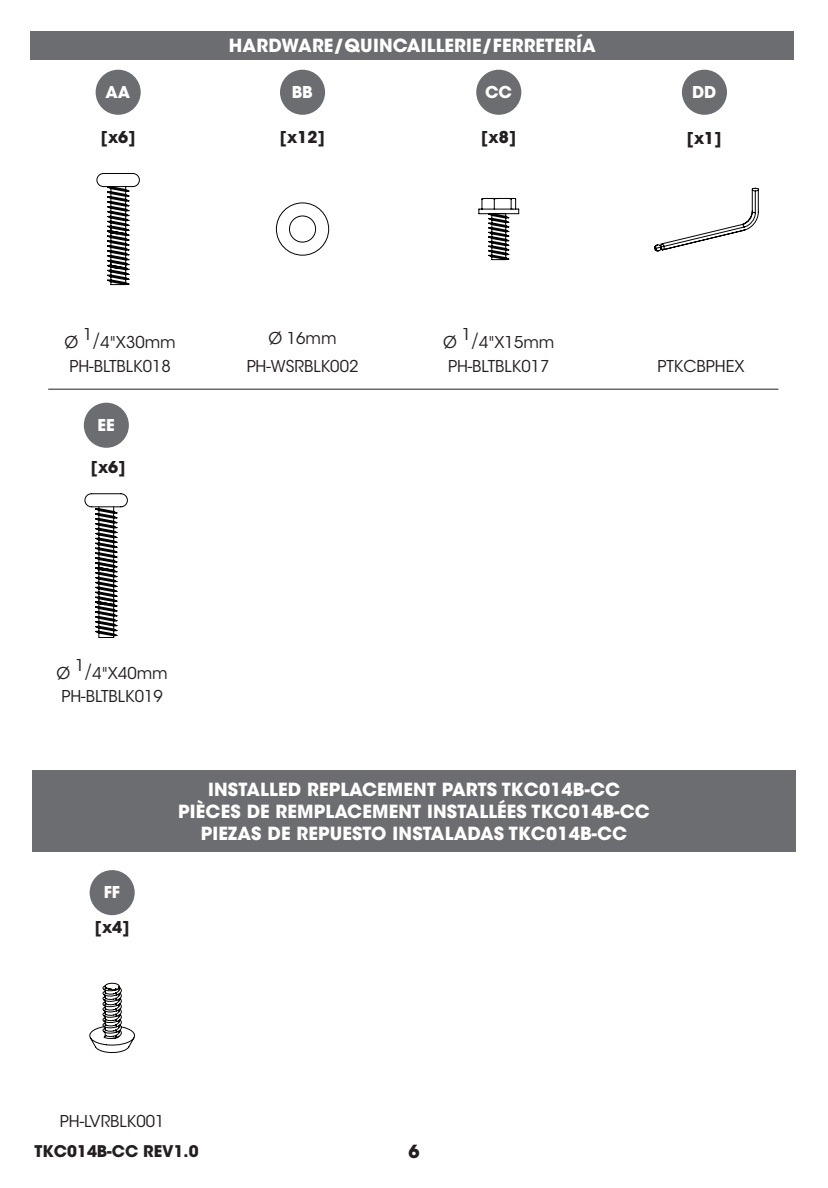
<style>
.page{position:relative;width:828px;height:1188px;background:#fff}
.page>*{position:absolute;margin:0;border:0;box-sizing:border-box;transform-origin:0 0}
.t1{font:700 18px/22px "ITC Avant Garde Std";letter-spacing:.01em;color:#fff;text-align:center}
.t2{font:700 18px "ITC Avant Garde Std";color:#231f20}
.t3{font:16.2px "ITC Avant Garde Std";color:#231f20}
.t4{font:700 16.2px "ITC Avant Garde Std";color:#231f20}
.t5{font:700 16.2px "ITC Avant Garde Std";color:#fff}
.t6{font:700 16px "ITC Avant Garde Std";color:#231f20}
.s1{font-family:"Adobe Song Std";font-weight:300;font-size:24px}
</style>
<div class="page">
<div style="left:90px;top:870px;width:45px;height:45px;background:#6c6d70;border-radius:50%"></div>
<svg style="left:89px;top:982px;width:46px;height:71px"></svg>
<div style="left:31px;top:31px;width:763px;height:29px;background:#6c6d70"></div>
<div style="left:33px;top:770px;width:763px;height:82px;background:#6c6d70"></div>
<div style="left:476px;top:70px;width:45px;height:45px;background:#6c6d70;border-radius:50%"></div>
<div style="left:96px;top:70px;width:45px;height:45px;background:#6c6d70;border-radius:50%"></div>
<div style="left:280px;top:70px;width:45px;height:45px;background:#6c6d70;border-radius:50%"></div>
<div style="left:682px;top:70px;width:45px;height:45px;background:#6c6d70;border-radius:50%"></div>
<svg style="left:96px;top:173px;width:44px;height:112px"></svg>
<svg style="left:276px;top:202px;width:53px;height:54px"></svg>
<svg style="left:478px;top:198px;width:41px;height:62px"></svg>
<svg style="left:84px;top:493px;width:44px;height:145px"></svg>
<div style="left:84px;top:403px;width:45px;height:45px;background:#6c6d70;border-radius:50%"></div>
<svg style="left:654px;top:187px;width:105px;height:65px"></svg>
<hr style="left:48px;top:389px;width:730px;height:1px;background:#231f20">
<p class="t1" style="left:229px;top:35px;width:368px">HARDWARE/QUINCAILLERIE/FERRETERÍA</p>
<p class="t5" style="left:485px;top:81px;width:29px">CC</p>
<p class="t4" style="left:481px;top:127px;width:37px">[x8]</p>
<p class="t5" style="left:106px;top:81px;width:26px">AA</p>
<p class="t5" style="left:292px;top:81px;width:23px">BB</p>
<p class="t5" style="left:692px;top:81px;width:26px">DD</p>
<p class="t4" style="left:100px;top:127px;width:37px">[x6]</p>
<p class="t4" style="left:280px;top:127px;width:47px">[x12]</p>
<p class="t4" style="left:686px;top:128px;width:37px">[x1]</p>
<p class="t3" style="left:462px;top:324px;width:11px">1</p>
<p class="t3" style="left:65px;top:333px;width:113px">Ø 1<span class="s1">/</span>4"X30mm</p>
<p class="t3" style="left:443px;top:332px;width:15px">Ø</p>
<p class="t3" style="left:268px;top:328px;width:70px">Ø 16mm</p>
<p class="t3" style="left:471px;top:332px;width:85px"><span class="s1">/</span>4"X15mm</p>
<p class="t3" style="left:69px;top:356px;width:103px">PH-BLTBLK018</p>
<p class="t3" style="left:247px;top:356px;width:113px">PH-WSRBLK002</p>
<p class="t3" style="left:448px;top:356px;width:103px">PH-BLTBLK017</p>
<p class="t5" style="left:98px;top:414px;width:19px">EE</p>
<p class="t4" style="left:90px;top:457px;width:37px">[x6]</p>
<p class="t3" style="left:657px;top:356px;width:89px">PTKCBPHEX</p>
<p class="t3" style="left:57px;top:663px;width:113px">Ø 1<span class="s1">/</span>4"X40mm</p>
<p class="t3" style="left:61px;top:687px;width:103px">PH-BLTBLK019</p>
<p class="t5" style="left:104px;top:882px;width:18px">FF</p>
<p class="t4" style="left:94px;top:917px;width:37px">[x4]</p>
<p class="t1" style="left:178px;top:778px;width:473px">INSTALLED REPLACEMENT PARTS TKC014B-CC<br>PIÈCES DE REMPLACEMENT INSTALLÉES TKC014B-CC<br>PIEZAS DE REPUESTO INSTALADAS TKC014B-CC</p>
<p class="t3" style="left:60px;top:1111px;width:106px">PH-LVRBLK001</p>
<p class="t6" style="left:35px;top:1140px;width:165px">TKC014B-CC REV1.0</p>
<p class="t2" style="left:408px;top:1140px;width:13px">6</p>
</div>
